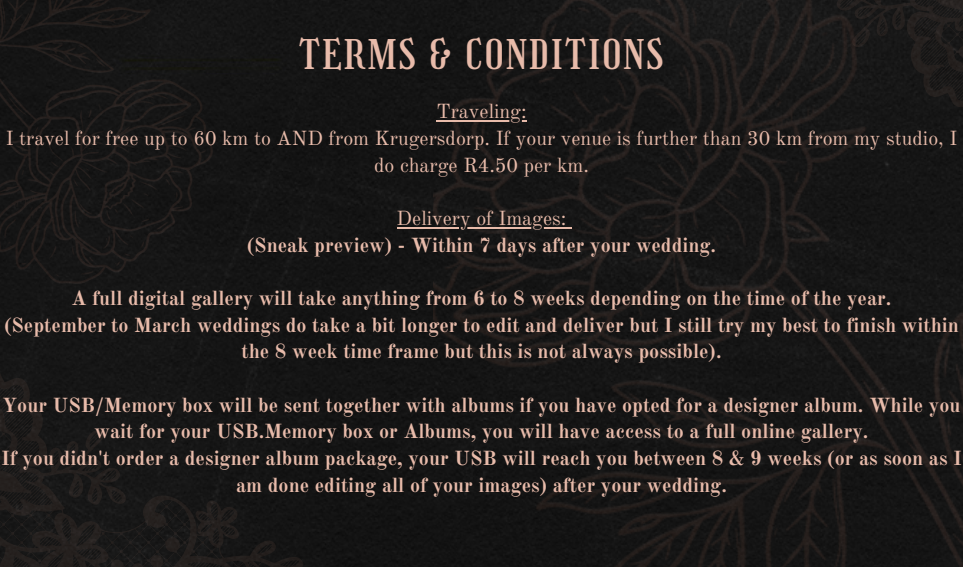
<style>
.page{position:relative;width:963px;height:567px;background:#fff}
.page>*{position:absolute;margin:0;border:0;box-sizing:border-box;transform-origin:0 0}
.t1{font:40px "Girassol";letter-spacing:.06em;color:#e8bbaa}
.t2{font:700 20px/26.8px "Old Standard";color:#e8bbaa;text-align:center}
.t3{font:20px/26.8px "Old Standard";color:#e8bbaa;text-align:center}
</style>
<div class="page">
<div style="left:212px;top:0;width:222px;height:567px;background:#141414"></div>
<img style="left:434px;top:0;width:529px;height:567px">
<img style="left:0;top:0;width:212px;height:262px">
<svg style="left:0;top:262px;width:308px;height:305px;background:#171616"></svg>
<svg style="left:655px;top:0;width:308px;height:208px;background:#1a1818"></svg>
<hr style="left:436px;top:120px;width:91px;height:2px;background:#e8bbaa">
<hr style="left:397px;top:227px;width:170px;height:1px;background:#e8bbaa">
<p class="t1" style="left:299px;top:31px;width:366px">TERMS &amp; CONDITIONS</p>
<p class="t3" style="left:436px;top:98px;width:92px">Traveling:</p>
<p class="t3" style="left:6px;top:125px;width:953px">I travel for free up to 60 km to AND from Krugersdorp. If your venue is further than 30 km from my studio, I do charge R4.50 per km.</p>
<p class="t3" style="left:397px;top:205px;width:171px">Delivery of Images:</p>
<h1 class="t2" style="left:247px;top:232px;width:471px">(Sneak preview) - Within 7 days after your wedding.</h1>
<p class="t2" style="left:4px;top:285px;width:956px">A full digital gallery will take anything from 6 to 8 weeks depending on the time of the year.<br>(September to March weddings do take a bit longer to edit and deliver but I still try my best to finish within the 8 week time frame but this is not always possible).</p>
<p class="t2" style="left:1px;top:392px;width:962px">Your USB/Memory box will be sent together with albums if you have opted for a designer album. While you wait for your USB.Memory box or Albums, you will have access to a full online gallery.<br>If you didn't order a designer album package, your USB will reach you between 8 &amp; 9 weeks (or as soon as I am done editing all of your images) after your wedding.</p>
</div>
